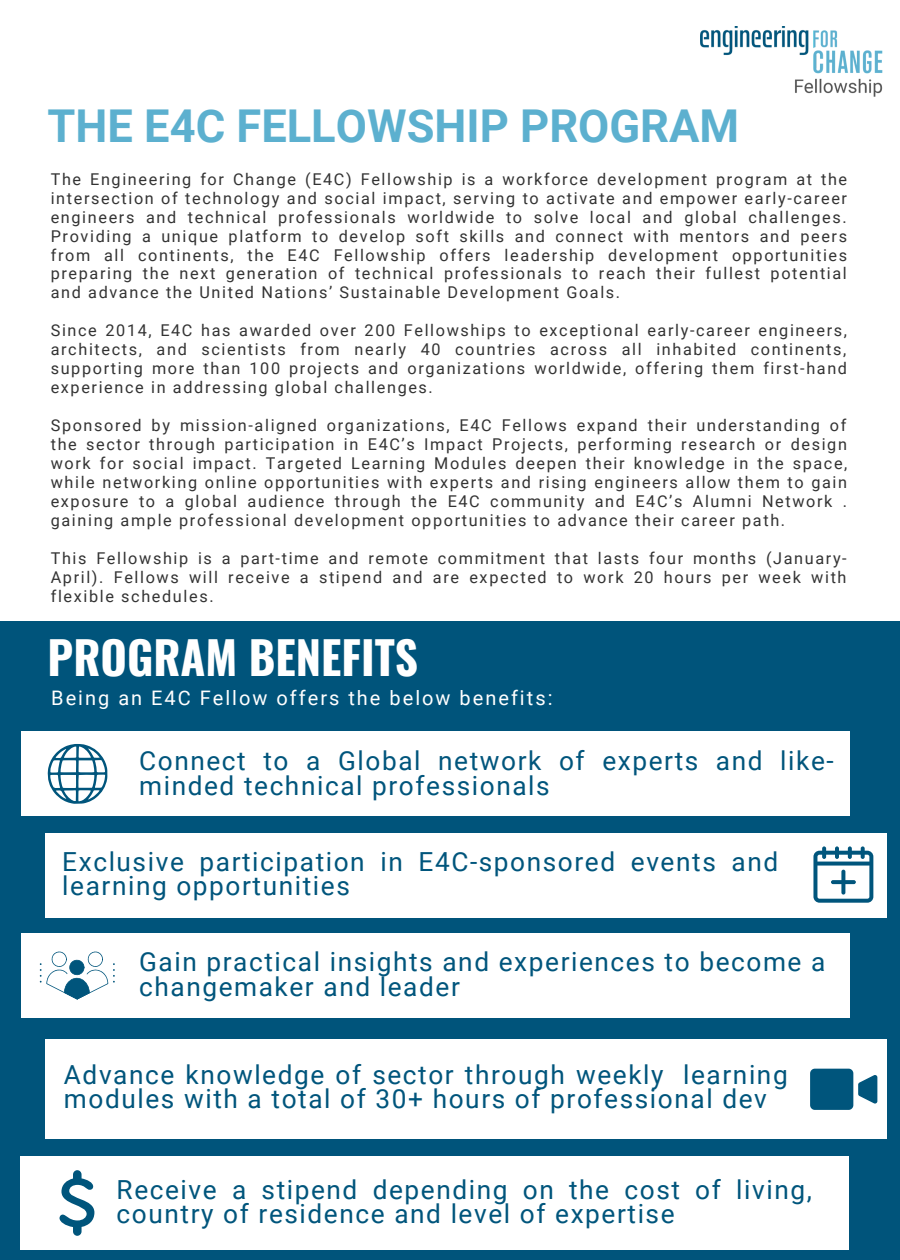
<style>
.page{position:relative;width:900px;height:1260px;background:#fff}
.page>*{position:absolute;margin:0;border:0;box-sizing:border-box;transform-origin:0 0}
.t1{font:700 45.25px "Roboto";color:#5cb0cf}
.t2{font:700 45.25px "Oswald";color:#fff}
.t3{font:26.25px/24.5px "Roboto";letter-spacing:.06em;color:#00557c}
.t4{font:20px "Roboto";letter-spacing:.1em;color:#fff}
.t5{font:16.25px/19px "Roboto";letter-spacing:.1em;color:#333;text-align:justify}
</style>
<div class="page">
<div style="left:0;top:621px;width:900px;height:639px;background:#00547b"></div>
<div style="left:21px;top:731px;width:829px;height:85px;background:#fff"></div>
<svg style="left:48px;top:744px;width:60px;height:60px"></svg>
<div style="left:45px;top:833px;width:842px;height:84px;background:#fff"></div>
<svg style="left:813px;top:846px;width:60px;height:57px"></svg>
<div style="left:45px;top:1039px;width:842px;height:99px;background:#fff"></div>
<svg style="left:810px;top:1069px;width:67px;height:41px"></svg>
<div style="left:20px;top:1156px;width:829px;height:94px;background:#fff"></div>
<svg style="left:60px;top:1170px;width:34px;height:66px"></svg>
<div style="left:21px;top:933px;width:829px;height:84px;background:#fff"></div>
<svg style="left:40px;top:951px;width:75px;height:49px"></svg>
<img style="left:700px;top:26px;width:182px;height:71px">
<h1 class="t1" style="left:48px;top:100px;width:693px">THE E4C FELLOWSHIP PROGRAM</h1>
<p class="t5" style="left:51px;top:170px;width:798px">The Engineering for Change (E4C) Fellowship is a workforce development program at the intersection of technology and social impact, serving to activate and empower early-career engineers and technical professionals worldwide to solve local and global challenges.<br>Providing a unique platform to develop soft skills and connect with mentors and peers from all continents, the E4C Fellowship offers leadership development opportunities preparing the next generation of technical professionals to reach their fullest potential and advance the United Nations’ Sustainable Development Goals.</p>
<p class="t5" style="left:51px;top:321px;width:798px">Since 2014, E4C has awarded over 200 Fellowships to exceptional early-career engineers, architects, and scientists from nearly 40 countries across all inhabited continents, supporting more than 100 projects and organizations worldwide, offering them first-hand experience in addressing global challenges.</p>
<p class="t5" style="left:51px;top:416px;width:798px">Sponsored by mission-aligned organizations, E4C Fellows expand their understanding of the sector through participation in E4C’s Impact Projects, performing research or design work for social impact. Targeted Learning Modules deepen their knowledge in the space, while networking online opportunities with experts and rising engineers allow them to gain exposure to a global audience through the E4C community and E4C’s Alumni Network . gaining ample professional development opportunities to advance their career path.</p>
<p class="t5" style="left:51px;top:549px;width:798px">This Fellowship is a part-time and remote commitment that lasts four months (January-April). Fellows will receive a stipend and are expected to work 20 hours per week with flexible schedules.</p>
<h1 class="t2" style="left:48px;top:622px;width:372px">PROGRAM BENEFITS</h1>
<p class="t4" style="left:51px;top:687px;width:503px">Being an E4C Fellow offers the below benefits:</p>
<h2 class="t3" style="left:139px;top:749px;width:696px">Connect to a Global network of experts and like&shy;minded technical professionals</h2>
<h2 class="t3" style="left:62px;top:850px;width:717px">Exclusive participation in E4C-sponsored events and learning opportunities</h2>
<h2 class="t3" style="left:139px;top:950px;width:688px">Gain practical insights and experiences to become a changemaker and leader</h2>
<h2 class="t3" style="left:64px;top:1063px;width:725px">Advance knowledge of sector through weekly learning modules with a total of 30+ hours of professional dev</h2>
<h2 class="t3" style="left:117px;top:1178px;width:697px">Receive a stipend depending on the cost of living, country of residence and level of expertise</h2>
</div>
